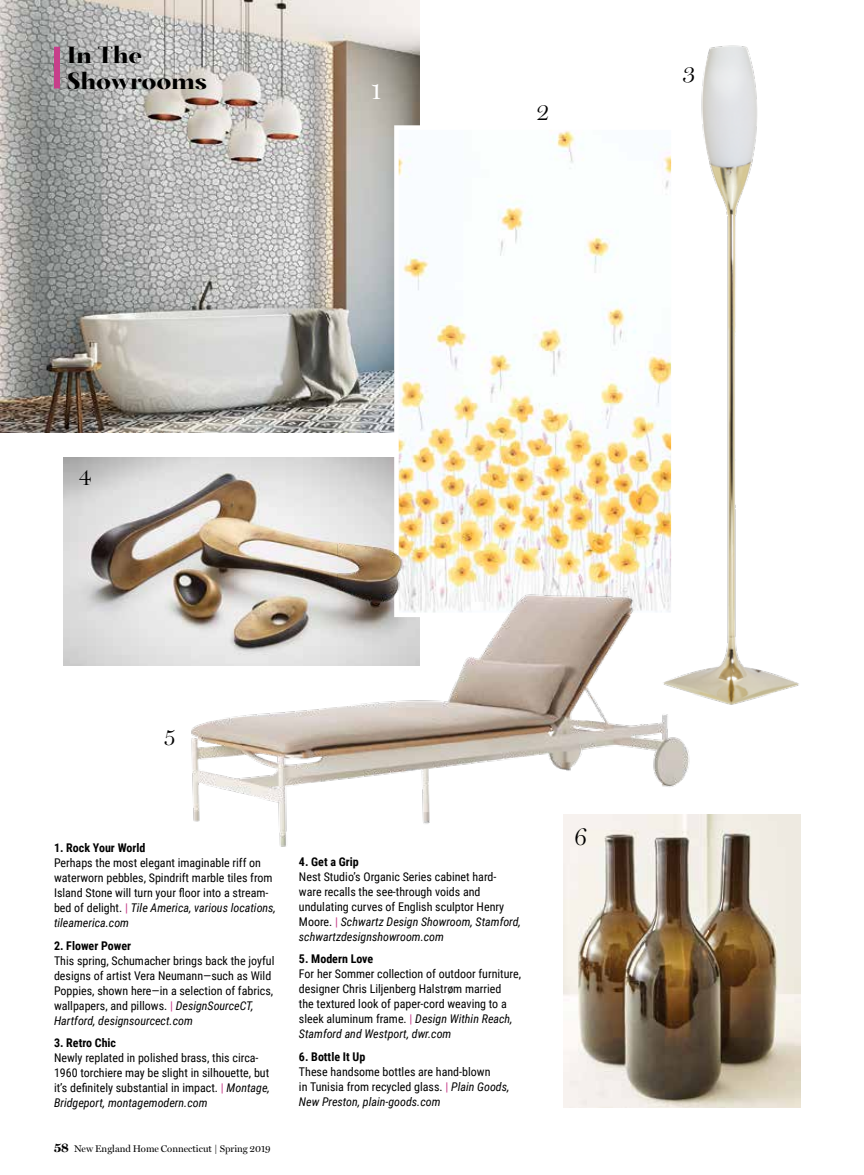
<style>
.page{position:relative;width:864px;height:1175px;background:#fff}
.page>*{position:absolute;margin:0;border:0;box-sizing:border-box;transform-origin:0 0}
.t1{font:300 24px "Miller Display";color:#000}
.t2{font:24px "Miller Display";color:#fff}
.t3{font:700 22.5px/25.5px "Salinas";letter-spacing:.02em;color:#000}
.t4{font:12px/15px "Roboto Condensed";color:#000}
.t5{font:700 12px "Roboto Condensed";color:#000}
.t6{font:9.75px "Miller Display";color:#000}
.s1{font-family:"Roboto";color:#c73e8a}
.s2{font-style:italic}
.s3{font-weight:700;font-size:13.5px}
</style>
<div class="page">
<img style="left:0;top:0;width:420px;height:432px">
<img style="left:63px;top:457px;width:331px;height:209px">
<img style="left:399px;top:130px;width:241px;height:432px">
<div style="left:394px;top:125px;width:282px;height:492px;border:4px solid #fff"></div>
<img style="left:563px;top:814px;width:237px;height:293px">
<div style="left:54px;top:47px;width:6px;height:41px;background:#c73e8a"></div>
<img style="left:640px;top:45px;width:159px;height:660px">
<img style="left:175px;top:562px;width:525px;height:299px">
<h2 class="t3" style="left:68px;top:42px;width:141px">In The<br>Showrooms</h2>
<h1 class="t2" style="left:371px;top:77px;width:12px">1</h1>
<h1 class="t1" style="left:536px;top:98px;width:15px">2</h1>
<h1 class="t1" style="left:682px;top:60px;width:15px">3</h1>
<h1 class="t1" style="left:79px;top:462px;width:15px">4</h1>
<h1 class="t1" style="left:164px;top:723px;width:13px">5</h1>
<p class="t5" style="left:54px;top:839px;width:93px">1. Rock Your World</p>
<p class="t4" style="left:54px;top:855px;width:223px">Perhaps the most elegant imaginable riff on waterworn pebbles, Spindrift marble tiles from Island Stone will turn your floor into a stream&shy;bed of delight. <span class="s1">|</span> <span class="s2">Tile America, various locations, tileamerica.com</span></p>
<p class="t5" style="left:54px;top:937px;width:79px">2. Flower Power</p>
<p class="t4" style="left:54px;top:952px;width:222px">This spring, Schumacher brings back the joyful designs of artist Vera Neumann—such as Wild Poppies, shown here—in a selection of fabrics, wallpapers, and pillows. <span class="s1">|</span> <span class="s2">DesignSourceCT, Hartford, designsourcect.com</span></p>
<p class="t5" style="left:54px;top:1034px;width:64px">3. Retro Chic</p>
<p class="t4" style="left:54px;top:1050px;width:217px">Newly replated in polished brass, this circa-1960 torchiere may be slight in silhouette, but it’s definitely substantial in impact. <span class="s1">|</span> <span class="s2">Montage, Bridgeport, montagemodern.com</span></p>
<p class="t6" style="left:54px;top:1143px;width:218px"><span class="s3">58</span> New England Home Connecticut | Spring 2019</p>
<p class="t5" style="left:299px;top:853px;width:61px">4. Get a Grip</p>
<p class="t4" style="left:299px;top:868px;width:224px">Nest Studio’s Organic Series cabinet hard&shy;ware recalls the see-through voids and undulating curves of English sculptor Henry Moore. <span class="s1">|</span> <span class="s2">Schwartz Design Showroom, Stamford, schwartzdesignshowroom.com</span></p>
<p class="t5" style="left:299px;top:950px;width:76px">5. Modern Love</p>
<p class="t4" style="left:299px;top:966px;width:224px">For her Sommer collection of outdoor furniture, designer Chris Liljenberg Halstrøm married<br>the textured look of paper-cord weaving to a sleek aluminum frame. <span class="s1">|</span> <span class="s2">Design Within Reach, Stamford and Westport, dwr.com</span></p>
<p class="t5" style="left:299px;top:1048px;width:68px">6. Bottle It Up</p>
<p class="t4" style="left:299px;top:1063px;width:212px">These handsome bottles are hand-blown<br>in Tunisia from recycled glass. <span class="s1">|</span> <span class="s2">Plain Goods,<br>New Preston, plain-goods.com</span></p>
<h1 class="t1" style="left:574px;top:823px;width:15px">6</h1>
</div>
